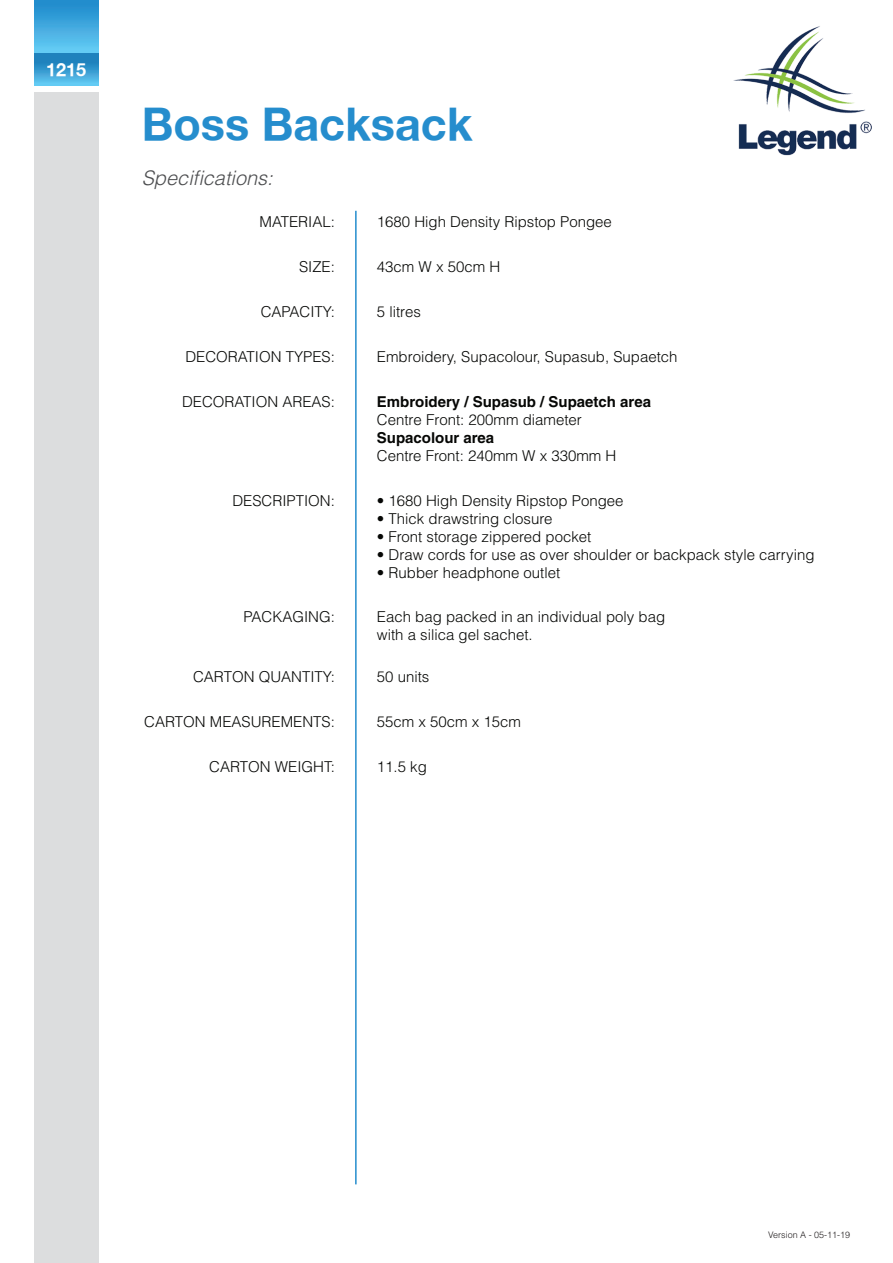
<style>
.page{position:relative;width:893px;height:1263px;background:#fff}
.page>*{position:absolute;margin:0;border:0;box-sizing:border-box;transform-origin:0 0}
.t1{font:700 45px "Helvetica Neue";color:#258dcd}
.t2{font:italic 300 19.95px "Helvetica LT Std";color:#4d4e50}
.t3{font:700 18px "Helvetica Neue";color:#fff}
.t4{font:300 15px/18px "Helvetica LT Std";color:#060705}
.t5{font:700 15px "Helvetica LT Std";color:#060705}
.t6{font:300 9px "Helvetica LT Std";color:#231f20}
</style>
<div class="page">
<div style="left:34px;top:0;width:64px;height:54px;background:linear-gradient(to bottom,#1c87c9,#67cdf5)"></div>
<svg style="left:34px;top:54px;width:64px;height:31px;background:#389cd1"></svg>
<div style="left:34px;top:93px;width:64px;height:1170px;background:#dcddde"></div>
<hr style="left:355px;top:211px;width:2px;height:973px;background:#258dcd">
<img style="left:733px;top:26px;width:139px;height:130px">
<p class="t3" style="left:46px;top:58px;width:42px">1215</p>
<h1 class="t1" style="left:142px;top:96px;width:332px">Boss Backsack</h1>
<h2 class="t2" style="left:142px;top:166px;width:133px">Specifications:</h2>
<p class="t4" style="left:260px;top:213px;width:77px">MATERIAL:</p>
<p class="t4" style="left:299px;top:258px;width:37px">SIZE:</p>
<p class="t4" style="left:261px;top:303px;width:76px">CAPACITY:</p>
<p class="t4" style="left:185px;top:348px;width:151px">DECORATION TYPES:</p>
<p class="t4" style="left:182px;top:393px;width:154px">DECORATION AREAS:</p>
<p class="t4" style="left:377px;top:213px;width:237px">1680 High Density Ripstop Pongee</p>
<p class="t4" style="left:377px;top:258px;width:125px">43cm W x 50cm H</p>
<p class="t4" style="left:377px;top:303px;width:46px">5 litres</p>
<p class="t4" style="left:377px;top:348px;width:302px">Embroidery, Supacolour, Supasub, Supaetch</p>
<p class="t5" style="left:377px;top:393px;width:276px">Embroidery / Supasub / Supaetch area</p>
<p class="t4" style="left:377px;top:411px;width:207px">Centre Front: 200mm diameter</p>
<p class="t5" style="left:377px;top:428px;width:119px">Supacolour area</p>
<p class="t4" style="left:377px;top:446px;width:241px">Centre Front: 240mm W x 330mm H</p>
<p class="t4" style="left:377px;top:492px;width:248px">• 1680 High Density Ripstop Pongee</p>
<p class="t4" style="left:377px;top:510px;width:177px">• Thick drawstring closure</p>
<p class="t4" style="left:377px;top:528px;width:216px">• Front storage zippered pocket</p>
<p class="t4" style="left:377px;top:546px;width:439px">• Draw cords for use as over shoulder or backpack style carrying</p>
<p class="t4" style="left:377px;top:564px;width:185px">• Rubber headphone outlet</p>
<p class="t4" style="left:377px;top:607px;width:290px">Each bag packed in an individual poly bag with a silica gel sachet.</p>
<p class="t4" style="left:377px;top:667px;width:54px">50 units</p>
<p class="t4" style="left:377px;top:712px;width:146px">55cm x 50cm x 15cm</p>
<p class="t4" style="left:377px;top:757px;width:52px">11.5 kg</p>
<p class="t4" style="left:232px;top:492px;width:104px">DESCRIPTION:</p>
<p class="t4" style="left:243px;top:607px;width:93px">PACKAGING:</p>
<p class="t4" style="left:193px;top:667px;width:143px">CARTON QUANTITY:</p>
<p class="t4" style="left:144px;top:712px;width:192px">CARTON MEASUREMENTS:</p>
<p class="t4" style="left:209px;top:757px;width:127px">CARTON WEIGHT:</p>
<p class="t6" style="left:768px;top:1229px;width:84px">Version A - 05-11-19</p>
</div>
